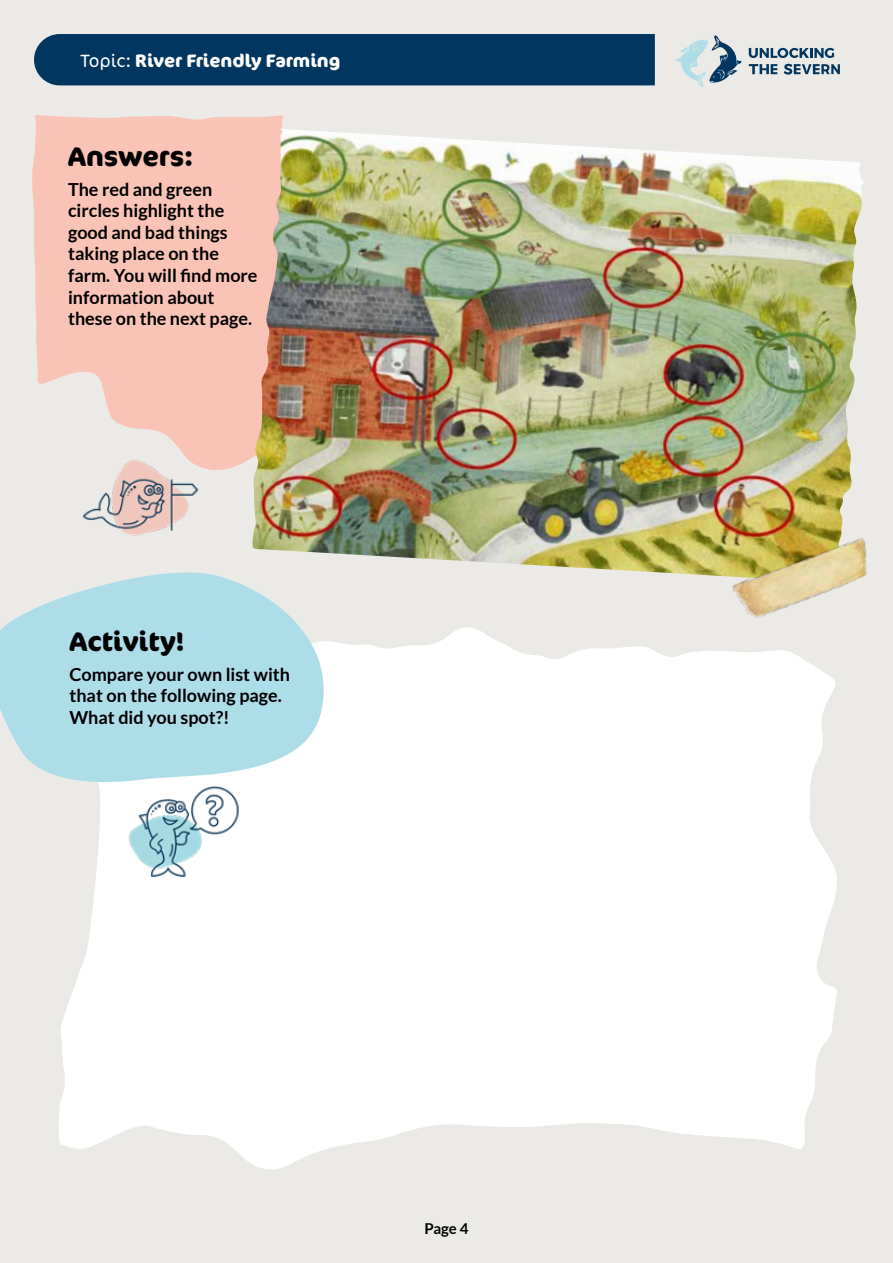
<style>
.page{position:relative;width:893px;height:1263px;background:#eceae6}
.page>*{position:absolute;margin:0;border:0;box-sizing:border-box;transform-origin:0 0}
.t1{font:700 27px "Cocon Pro";color:#000}
.t2{font:700 18px/21.6px "Lato";color:#000}
.t3{font:700 18px "Cocon Pro";color:#fff}
.t4{font:700 15px "Lato";color:#000}
.s1{font-weight:300}
</style>
<div class="page">
<svg style="left:59px;top:627px;width:778px;height:542px;background:#fcfcfb"></svg>
<svg style="left:0;top:572px;width:324px;height:210px;background:#b8dfea"></svg>
<div style="left:34px;top:34px;width:621px;height:51px;background:#00365f"></div>
<svg style="left:749px;top:48px;width:85px;height:10px"></svg>
<svg style="left:749px;top:64px;width:28px;height:10px"></svg>
<svg style="left:784px;top:64px;width:56px;height:11px"></svg>
<svg style="left:676px;top:35px;width:66px;height:52px"></svg>
<svg style="left:32px;top:115px;width:252px;height:355px;background:#f7c7ba"></svg>
<img style="left:252px;top:129px;width:612px;height:453px">
<img style="left:727px;top:526px;width:140px;height:105px">
<img style="left:81px;top:437px;width:120px;height:99px">
<img style="left:123px;top:772px;width:121px;height:120px">
<p class="t3" style="left:81px;top:48px;width:261px"><span class="s1">Topic:</span> River Friendly Farming</p>
<h1 class="t1" style="left:68px;top:138px;width:127px">Answers:</h1>
<p class="t2" style="left:68px;top:178px;width:191px">The red and green circles highlight the good and bad things taking place on the farm. You will find more information about these on the next page.</p>
<h1 class="t1" style="left:69px;top:623px;width:116px">Activity!</h1>
<p class="t2" style="left:69px;top:663px;width:222px">Compare your own list with that on the following page.<br>What did you spot?!</p>
<p class="t4" style="left:424px;top:1219px;width:46px">Page 4</p>
</div>
